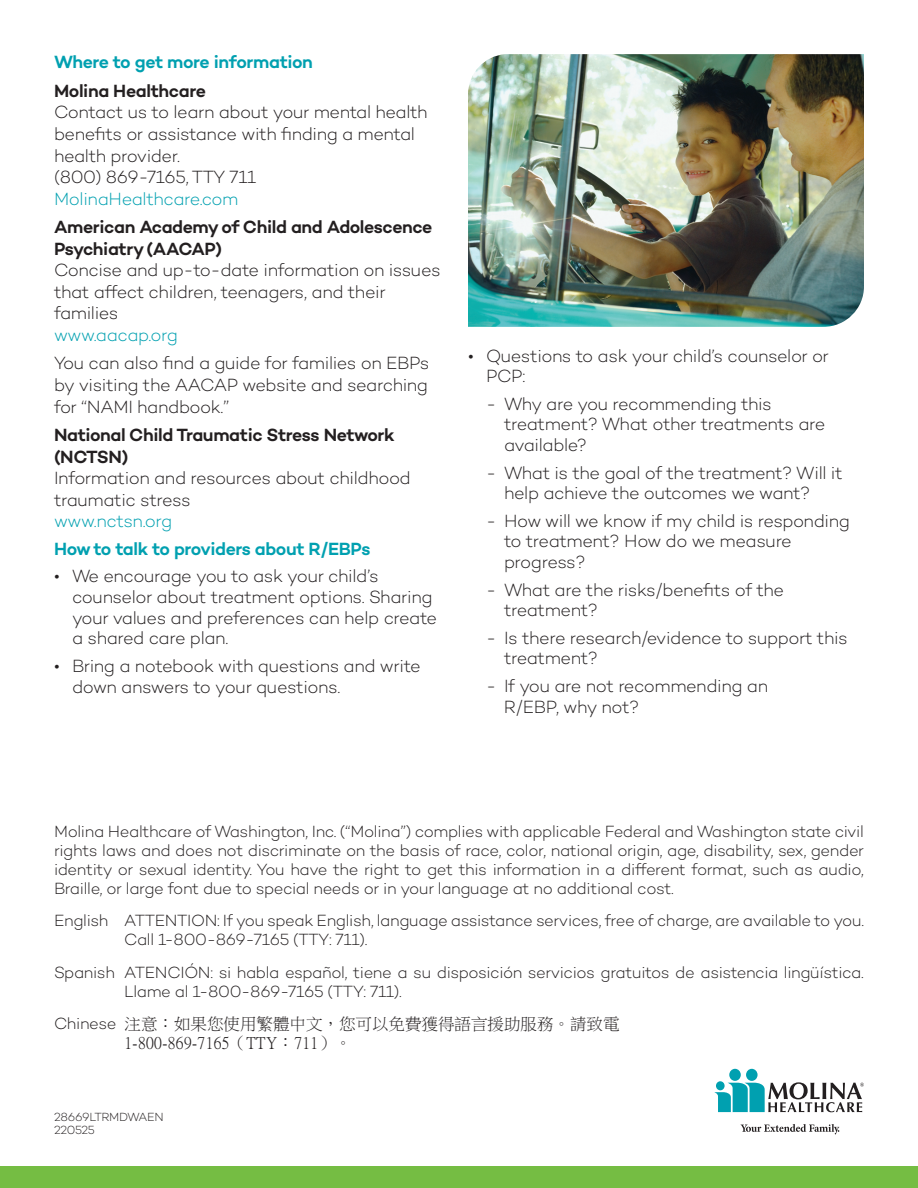
<style>
.page{position:relative;width:918px;height:1188px;background:#fff}
.page>*{position:absolute;margin:0;border:0;box-sizing:border-box;transform-origin:0 0}
.t1{font:300 18px/20.7px "Campton";letter-spacing:-.025em;color:#231f20}
.t2{font:600 18px/21.6px "Campton";letter-spacing:-.025em;color:#231f20}
.t3{font:600 18px "Campton";letter-spacing:-.025em;color:#00a0b0}
.t4{font:300 16.5px/18.9px "Campton";letter-spacing:-.02em;color:#231f20}
.t5{font:16.5px/18.9px "P Ming Li U";color:#231f20}
.t6{font:300 12px "Campton";letter-spacing:-.03em;color:#231f20}
.s1{color:#00a0b0}
</style>
<div class="page">
<div style="left:0;top:1166px;width:918px;height:22px;background:#75bd43"></div>
<svg style="left:741px;top:1124px;width:98px;height:10px"></svg>
<div style="left:746px;top:1069px;width:12px;height:12px;background:#00a0b0;border-radius:50%"></div>
<div style="left:729px;top:1069px;width:12px;height:12px;background:#00a0b0;border-radius:50%"></div>
<svg style="left:714px;top:1082px;width:150px;height:30px"></svg>
<div style="left:716px;top:1081px;width:9px;height:9px;background:#00a0b0;border-radius:50%"></div>
<img style="left:468px;top:54px;width:396px;height:273px">
<h3 class="t3" style="left:54px;top:51px;width:261px">Where to get more information</h3>
<h4 class="t2" style="left:54px;top:79px;width:153px">Molina Healthcare</h4>
<p class="t1" style="left:54px;top:101px;width:375px;line-height:21.6px">Contact us to learn about your mental health benefits or assistance with finding a mental health provider.<br>(800) 869-7165, TTY 711<br><span class="s1">MolinaHealthcare.com</span></p>
<h4 class="t2" style="left:54px;top:216px;width:380px">American Academy of Child and Adolescence<br>Psychiatry (AACAP)</h4>
<p class="t1" style="left:54px;top:259px;width:388px;line-height:21.6px">Concise and up-to-date information on issues that affect children, teenagers, and their families<br><span class="s1">www.aacap.org</span></p>
<p class="t1" style="left:54px;top:352px;width:377px;line-height:21.6px;text-align:justify">You can also find a guide for families on EBPs by visiting the AACAP website and searching for “NAMI handbook.”</p>
<h4 class="t2" style="left:54px;top:424px;width:342px">National Child Traumatic Stress Network (NCTSN)</h4>
<p class="t1" style="left:54px;top:467px;width:358px;line-height:21.6px">Information and resources about childhood traumatic stress<br><span class="s1">www.nctsn.org</span></p>
<h3 class="t3" style="left:54px;top:537px;width:318px">How to talk to providers about R/EBPs</h3>
<p class="t1" style="left:72px;top:566px;width:367px;text-indent:-18px">• We encourage you to ask your child’s counselor about treatment options. Sharing your values and preferences can help create a shared care plan.</p>
<p class="t1" style="left:72px;top:655px;width:350px;text-indent:-18px">• Bring a notebook with questions and write down answers to your questions.</p>
<p class="t1" style="left:486px;top:345px;width:344px;text-indent:-18px">• Questions to ask your child’s counselor or<br>PCP:</p>
<p class="t1" style="left:504px;top:393px;width:323px;text-indent:-18px">- Why are you recommending this treatment? What other treatments are available?</p>
<p class="t1" style="left:504px;top:462px;width:340px;text-indent:-18px">- What is the goal of the treatment? Will it help achieve the outcomes we want?</p>
<p class="t1" style="left:504px;top:510px;width:347px;text-indent:-18px">- How will we know if my child is responding to treatment? How do we measure progress?</p>
<p class="t1" style="left:504px;top:579px;width:282px;text-indent:-18px">- What are the risks/benefits of the treatment?</p>
<p class="t1" style="left:504px;top:627px;width:345px;text-indent:-18px">- Is there research/evidence to support this treatment?</p>
<p class="t1" style="left:504px;top:675px;width:266px;text-indent:-18px">- If you are not recommending an<br>R/EBP, why not?</p>
<p class="t4" style="left:54px;top:822px;width:812px;text-align:justify">Molina Healthcare of Washington, Inc. (“Molina”) complies with applicable Federal and Washington state civil rights laws and does not discriminate on the basis of race, color, national origin, age, disability, sex, gender identity or sexual identity. You have the right to get this information in a different format, such as audio, Braille, or large font due to special needs or in your language at no additional cost.</p>
<p class="t4" style="left:54px;top:911px;width:56px">English</p>
<p class="t4" style="left:124px;top:911px;width:741px">ATTENTION: If you speak English, language assistance services, free of charge, are available to you.<br>Call 1-800-869-7165 (TTY: 711).</p>
<p class="t4" style="left:54px;top:962px;width:62px">Spanish</p>
<p class="t4" style="left:124px;top:962px;width:741px">ATENCIÓN: si habla español, tiene a su disposición servicios gratuitos de asistencia lingüística.<br>Llame al 1-800-869-7165 (TTY: 711).</p>
<p class="t4" style="left:54px;top:1014px;width:64px">Chinese</p>
<p class="t5" style="left:125px;top:1015px;width:496px">注意：如果您使用繁體中文，您可以免費獲得語言援助服務。請致電<br>1-800-869-7165（TTY：711）。</p>
<p class="t6" style="left:54px;top:1109px;width:111px">28669LTRMDWAEN</p>
<p class="t6" style="left:54px;top:1123px;width:42px">220525</p>
</div>
